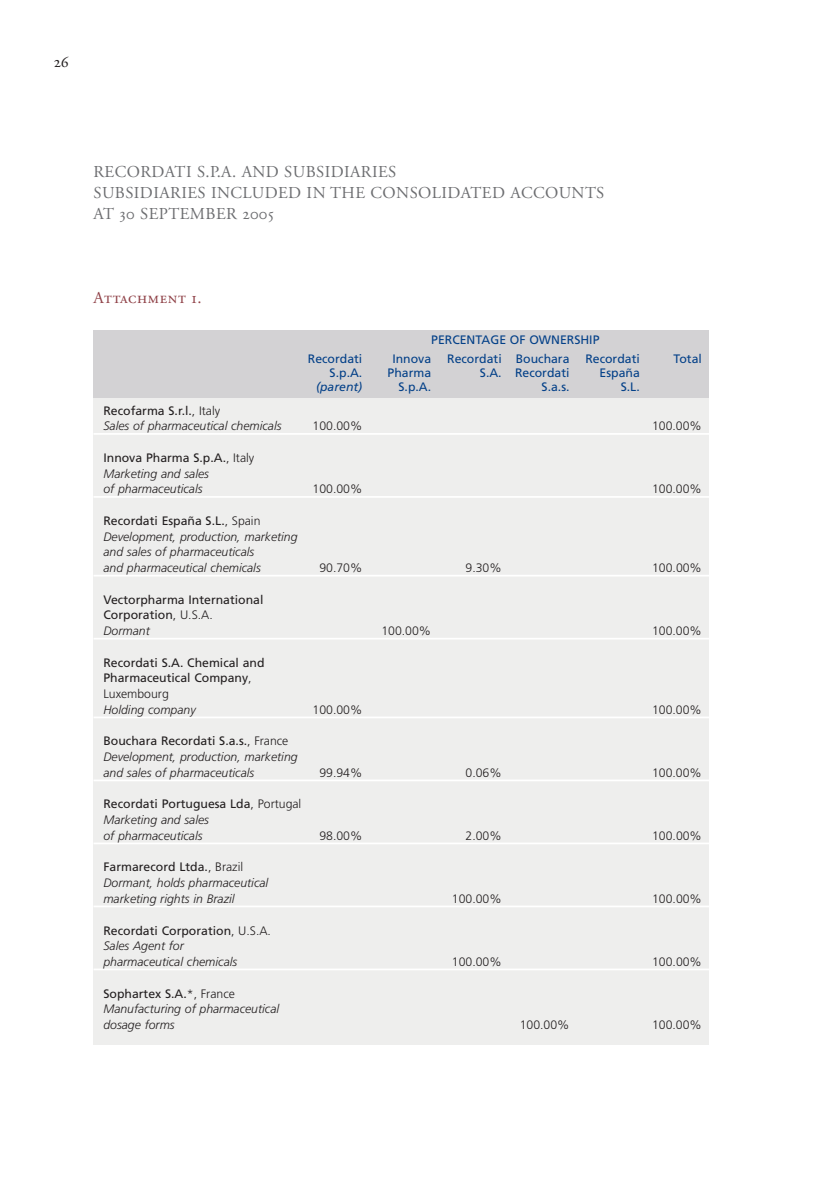
<style>
.page{position:relative;width:829px;height:1191px;background:#fff}
.page>*{position:absolute;margin:0;border:0;box-sizing:border-box;transform-origin:0 0}
.t1{font:16.62px/21px "Adobe Garamond Regular SC";letter-spacing:.025em;color:#6c6d70}
.t2{font:16.62px "Adobe Garamond Regular SC";letter-spacing:.035em;color:#8f4147}
.t3{font:italic 300 12.25px/15.8px "Frutiger";color:#231f20}
.t4{font:300 12.25px "Frutiger";color:#231f20}
.t5{font:12.25px "Frutiger";color:#034088}
.t6{font:12.25px/15.8px "Frutiger";color:#231f20}
.t7{font:italic 12.25px "Frutiger";color:#034088}
.s1{font-weight:400;font-style:normal}
.s2{font-style:normal}
.s3{font-weight:300}
.s4{font-weight:300;font-style:italic}
</style>
<div class="page">
<svg style="left:93px;top:330px;width:616px;height:715px;background:#ebebea"></svg>
<h1 class="t1" style="left:93px;top:162px;width:512px">RECORDATI S.P.A. AND SUBSIDIARIES<br>SUBSIDIARIES INCLUDED IN THE CONSOLIDATED ACCOUNTS<br>AT 30 SEPTEMBER 2005</h1>
<h1 class="t2" style="left:93px;top:291px;width:110px">Attachment 1.</h1>
<p class="t3" style="left:103px;top:403px;width:179px"><span class="s1">Recofarma S.r.l.</span><span class="s2">, Italy<br></span>Sales of pharmaceutical chemicals</p>
<p class="t3" style="left:103px;top:451px;width:152px"><span class="s1">Innova Pharma S.p.A.</span><span class="s2">, Italy<br></span>Marketing and sales<br>of pharmaceuticals</p>
<p class="t3" style="left:103px;top:514px;width:195px"><span class="s1">Recordati España S.L.</span><span class="s2">, Spain<br></span>Development, production, marketing and sales of pharmaceuticals<br>and pharmaceutical chemicals</p>
<p class="t6" style="left:103px;top:592px;width:161px">Vectorpharma International<br>Corporation<span class="s3">, U.S.A.<br></span><span class="s4">Dormant</span></p>
<p class="t5" style="left:431px;top:335px;width:170px">PERCENTAGE OF OWNERSHIP</p>
<p class="t5" style="left:307px;top:354px;width:56px">Recordati</p>
<p class="t5" style="left:392px;top:354px;width:40px">Innova</p>
<p class="t5" style="left:447px;top:354px;width:124px">Recordati Bouchara</p>
<p class="t5" style="left:585px;top:354px;width:56px">Recordati</p>
<p class="t5" style="left:673px;top:354px;width:30px">Total</p>
<p class="t5" style="left:329px;top:368px;width:34px">S.p.A.</p>
<p class="t5" style="left:387px;top:368px;width:45px">Pharma</p>
<p class="t5" style="left:479px;top:368px;width:91px">S.A. Recordati</p>
<p class="t5" style="left:599px;top:368px;width:42px">España</p>
<p class="t7" style="left:316px;top:382px;width:48px">(parent)</p>
<p class="t5" style="left:398px;top:382px;width:34px">S.p.A.</p>
<p class="t5" style="left:541px;top:382px;width:29px">S.a.s.</p>
<p class="t5" style="left:620px;top:382px;width:21px">S.L.</p>
<p class="t4" style="left:312px;top:421px;width:51px">100.00%</p>
<p class="t4" style="left:651px;top:421px;width:51px">100.00%</p>
<p class="t4" style="left:312px;top:484px;width:51px">100.00%</p>
<p class="t4" style="left:651px;top:484px;width:51px">100.00%</p>
<p class="t4" style="left:319px;top:563px;width:44px">90.70%</p>
<p class="t4" style="left:465px;top:563px;width:38px">9.30%</p>
<p class="t4" style="left:651px;top:563px;width:51px">100.00%</p>
<p class="t4" style="left:381px;top:626px;width:51px">100.00%</p>
<p class="t4" style="left:651px;top:626px;width:51px">100.00%</p>
<p class="t6" style="left:103px;top:655px;width:162px">Recordati S.A. Chemical and<br>Pharmaceutical Company<span class="s3">,<br>Luxembourg</span></p>
<p class="t3" style="left:103px;top:703px;width:94px">Holding company</p>
<p class="t4" style="left:312px;top:705px;width:51px">100.00%</p>
<p class="t4" style="left:651px;top:705px;width:51px">100.00%</p>
<p class="t3" style="left:103px;top:734px;width:195px"><span class="s1">Bouchara Recordati S.a.s.</span><span class="s2">, France<br></span>Development, production, marketing and sales of pharmaceuticals</p>
<p class="t4" style="left:319px;top:768px;width:44px">99.94%</p>
<p class="t4" style="left:465px;top:768px;width:38px">0.06%</p>
<p class="t4" style="left:651px;top:768px;width:51px">100.00%</p>
<p class="t3" style="left:103px;top:797px;width:199px"><span class="s1">Recordati Portuguesa Lda</span><span class="s2">, Portugal<br></span>Marketing and sales<br>of pharmaceuticals</p>
<p class="t3" style="left:103px;top:860px;width:166px"><span class="s1">Farmarecord Ltda.</span><span class="s2">, Brazil<br></span>Dormant, holds pharmaceutical marketing rights in Brazil</p>
<p class="t3" style="left:103px;top:923px;width:169px"><span class="s1">Recordati Corporation</span><span class="s2">, U.S.A.<br></span>Sales Agent for<br>pharmaceutical chemicals</p>
<p class="t3" style="left:103px;top:986px;width:177px"><span class="s1">Sophartex S.A.</span><span class="s2">*, France<br></span>Manufacturing of pharmaceutical dosage forms</p>
<p class="t4" style="left:319px;top:831px;width:44px">98.00%</p>
<p class="t4" style="left:465px;top:831px;width:38px">2.00%</p>
<p class="t4" style="left:651px;top:831px;width:51px">100.00%</p>
<p class="t4" style="left:451px;top:894px;width:51px">100.00%</p>
<p class="t4" style="left:651px;top:894px;width:51px">100.00%</p>
<p class="t4" style="left:451px;top:957px;width:51px">100.00%</p>
<p class="t4" style="left:651px;top:957px;width:51px">100.00%</p>
<p class="t4" style="left:519px;top:1020px;width:51px">100.00%</p>
<p class="t4" style="left:651px;top:1020px;width:51px">100.00%</p>
</div>
